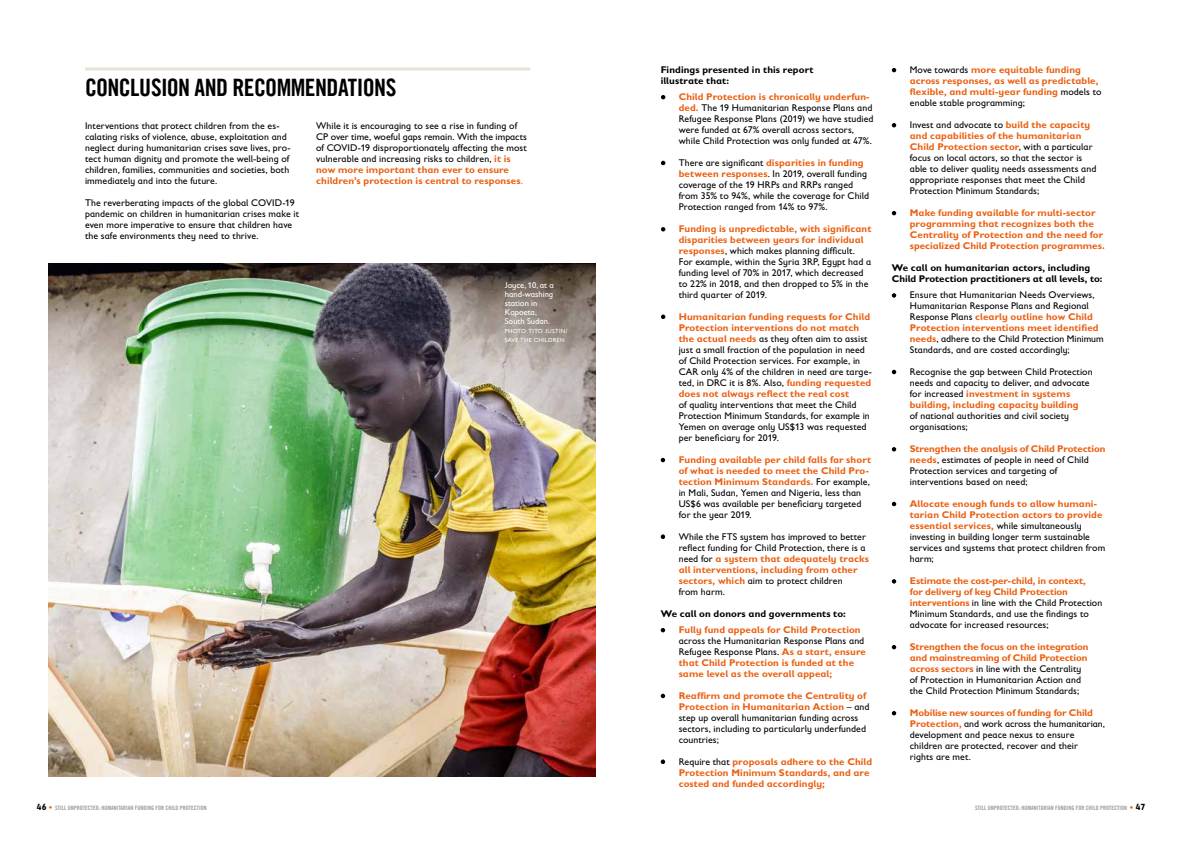
<style>
.page{position:relative;width:1191px;height:842px;background:#fff}
.page>*{position:absolute;margin:0;border:0;box-sizing:border-box;transform-origin:0 0}
.t1{font:24px "Trade Gothic LT Com Bd Cn 20";letter-spacing:-.025em;color:#000}
.t2{font:9.8px/11px "Gill Sans Infant Std";letter-spacing:.01em;color:#000}
.t3{font:700 9.8px/11px "Gill Sans Infant Std";letter-spacing:.01em;color:#eb6012}
.t4{font:700 9.8px/11px "Gill Sans Infant Std";letter-spacing:.01em;color:#000}
.t5{font:8.5px/9px "Gill Sans Infant Std";color:#fff}
.t6{font:6px "Trade Gothic LT Com Bd Cn 20";color:#9d9d9c}
.t7{font:6px/9px "Gill Sans Infant Std";letter-spacing:.05em;color:#fff}
.s1{font-weight:700;color:#eb6012}
.s2{color:#eb6012}
.s3{font-family:"Minion Pro";font-weight:700;font-size:12px;color:#eb6012}
.s4{font-family:"Minion Pro";font-size:12px}
.s5{font-weight:400;color:#000}
.s6{font-family:"Minion Pro";font-weight:400;font-size:12px;color:#000}
.s7{font-family:"Gill Sans Infant Std";font-weight:700;font-size:9px;color:#000}
.s8{font-size:7px;color:#eb6012}
</style>
<div class="page">
<hr style="left:85px;top:67px;width:445px;height:3px;background:#e7e2d3">
<img style="left:48px;top:264px;width:547px;height:513px">
<svg style="left:661px;top:95px;width:4px;height:4px"></svg>
<svg style="left:891px;top:68px;width:5px;height:4px"></svg>
<svg style="left:891px;top:123px;width:5px;height:4px"></svg>
<svg style="left:891px;top:211px;width:5px;height:4px"></svg>
<svg style="left:891px;top:293px;width:5px;height:5px"></svg>
<svg style="left:891px;top:447px;width:5px;height:4px"></svg>
<svg style="left:891px;top:502px;width:5px;height:4px"></svg>
<svg style="left:891px;top:370px;width:5px;height:4px"></svg>
<svg style="left:891px;top:645px;width:5px;height:4px"></svg>
<svg style="left:891px;top:711px;width:5px;height:4px"></svg>
<svg style="left:891px;top:579px;width:5px;height:5px"></svg>
<svg style="left:661px;top:161px;width:4px;height:4px"></svg>
<svg style="left:660px;top:458px;width:5px;height:4px"></svg>
<svg style="left:660px;top:534px;width:5px;height:5px"></svg>
<svg style="left:660px;top:628px;width:5px;height:4px"></svg>
<svg style="left:660px;top:694px;width:5px;height:4px"></svg>
<svg style="left:660px;top:759px;width:5px;height:5px"></svg>
<svg style="left:661px;top:315px;width:4px;height:4px"></svg>
<svg style="left:661px;top:227px;width:4px;height:4px"></svg>
<h1 class="t1" style="left:85px;top:73px;width:313px">CONCLUSION AND RECOMMENDATIONS</h1>
<p class="t2" style="left:85px;top:120px;width:207px">Interventions that protect children from the es&shy;calating risks of violence, abuse, exploitation and neglect during humanitarian crises save lives, pro&shy;tect human dignity and promote the well-being of children, families, communities and societies, both immediately and into the future.</p>
<p class="t2" style="left:85px;top:197px;width:215px">The reverberating impacts of the global COVID-19 pandemic on children in humanitarian crises make it even more imperative to ensure that children have the safe environments they need to thrive.</p>
<p class="t2" style="left:316px;top:120px;width:212px">While it is encouraging to see a rise in funding of CP over time, woeful gaps remain. With the impacts of COVID-19 disproportionately affecting the most vulnerable and increasing risks to children, <span class="s1">it is now more important than ever to ensure children’s protection is central to responses</span><span class="s2">.</span></p>
<p class="t5" style="left:505px;top:280px;width:50px">Joyce, 10, at a hand-washing station in<br>Kapoeta,<br>South Sudan.</p>
<p class="t7" style="left:505px;top:326px;width:64px">PHOTO: TITO JUSTIN/<br>SAVE THE CHILDREN</p>
<p class="t4" style="left:660px;top:64px;width:154px">Findings presented in this report illustrate that:</p>
<p class="t2" style="left:678px;top:91px;width:196px;text-indent:-18px"><span class="s3">•</span> <span class="s1">Child Protection is chronically underfun&shy;ded.</span> The 19 Humanitarian Response Plans and Refugee Response Plans (2019) we have studied were funded at 67% overall across sectors, while Child Protection was only funded at 47%.</p>
<p class="t2" style="left:678px;top:157px;width:192px;text-indent:-18px"><span class="s4">•</span> There are significant <span class="s1">disparities in funding between responses</span>. In 2019, overall funding coverage of the 19 HRPs and RRPs ranged from 35% to 94%, while the coverage for Child Protection ranged from 14% to 97%.</p>
<p class="t2" style="left:678px;top:223px;width:194px;text-indent:-18px"><span class="s3">•</span> <span class="s1">Funding is unpredictable, with significant disparities between years for individual responses</span>, which makes planning difficult.<br>For example, within the Syria 3RP, Egypt had a funding level of 70% in 2017, which decreased to 22% in 2018, and then dropped to 5% in the third quarter of 2019.</p>
<p class="t2" style="left:678px;top:311px;width:195px;text-indent:-18px"><span class="s3">•</span> <span class="s1">Humanitarian funding requests for Child Protection interventions do not match the actual needs</span> as they often aim to assist just a small fraction of the population in need of Child Protection services. For example, in CAR only 4% of the children in need are targe&shy;ted, in DRC it is 8%. Also, <span class="s1">funding requested does not always reflect the real cost</span></p>
<p class="t2" style="left:678px;top:399px;width:193px">of quality interventions that meet the Child Protection Minimum Standards, for example in Yemen on average only US$13 was requested per beneficiary for 2019.</p>
<p class="t2" style="left:678px;top:454px;width:194px;text-indent:-18px"><span class="s3">•</span> <span class="s1">Funding available per child falls far short of what is needed to meet the Child Pro&shy;tection Minimum Standards.</span> For example, in Mali, Sudan, Yemen and Nigeria, less than US$6 was available per beneficiary targeted for the year 2019.</p>
<p class="t2" style="left:678px;top:531px;width:192px;text-indent:-18px"><span class="s4">•</span> While the FTS system has improved to better reflect funding for Child Protection, there is a need for <span class="s1">a system that adequately tracks all interventions, including from other sectors, which</span> aim to protect children<br>from harm.</p>
<p class="t4" style="left:660px;top:608px;width:187px">We call on donors and governments to:</p>
<p class="t3" style="left:678px;top:624px;width:189px;text-indent:-18px"><span class="s4">•</span> Fully fund appeals for Child Protection <span class="s5">across the Humanitarian Response Plans and Refugee Response Plans.</span> As a start, ensure that Child Protection is funded at the same level as the overall appeal;</p>
<p class="t2" style="left:678px;top:690px;width:192px;text-indent:-18px"><span class="s3">•</span> <span class="s1">Reaffirm and promote the Centrality of Protection in Humanitarian Action</span> – and step up overall humanitarian funding across sectors, including to particularly underfunded countries;</p>
<p class="t3" style="left:678px;top:756px;width:195px;text-indent:-18px"><span class="s6">•</span> <span class="s5">Require that</span> proposals adhere to the Child<br>Protection Minimum Standards, and are costed and funded accordingly;</p>
<p class="t3" style="left:909px;top:64px;width:193px;text-indent:-18px"><span class="s6">•</span> <span class="s5">Move towards</span> more equitable funding across responses, as well as predictable, flexible, and multi-year funding <span class="s5">models to enable stable programming;</span></p>
<p class="t2" style="left:909px;top:119px;width:188px;text-indent:-18px"><span class="s4">•</span> Invest and advocate to <span class="s1">build the capacity and capabilities of the humanitarian Child Protection sector</span>, with a particular focus on local actors, so that the sector is able to deliver quality needs assessments and appropriate responses that meet the Child Protection Minimum Standards;</p>
<p class="t3" style="left:909px;top:207px;width:196px;text-indent:-18px"><span class="s4">•</span> Make funding available for multi-sector programming that recognizes both the Centrality of Protection and the need for specialized Child Protection programmes.</p>
<p class="t4" style="left:891px;top:262px;width:212px">We call on humanitarian actors, including<br>Child Protection practitioners at all levels, to:</p>
<p class="t2" style="left:909px;top:289px;width:195px;text-indent:-18px"><span class="s4">•</span> Ensure that Humanitarian Needs Overviews, Humanitarian Response Plans and Regional Response Plans <span class="s1">clearly outline how Child Protection interventions meet identified needs</span>, adhere to the Child Protection Minimum Standards, and are costed accordingly;</p>
<p class="t2" style="left:909px;top:366px;width:184px;text-indent:-18px"><span class="s4">•</span> Recognise the gap between Child Protection needs and capacity to deliver, and advocate for increased <span class="s1">investment in systems building, including capacity building</span></p>
<p class="t2" style="left:909px;top:410px;width:161px">of national authorities and civil society organisations;</p>
<p class="t2" style="left:909px;top:443px;width:197px;text-indent:-18px"><span class="s3">•</span> <span class="s1">Strengthen the analysis of Child Protection needs</span>, estimates of people in need of Child Protection services and targeting of interventions based on need;</p>
<p class="t2" style="left:909px;top:498px;width:197px;text-indent:-18px"><span class="s3">•</span> <span class="s1">Allocate enough funds to allow humani&shy;tarian Child Protection actors to provide essential services,</span> while simultaneously investing in building longer term sustainable services and systems that protect children from harm;</p>
<p class="t2" style="left:909px;top:575px;width:194px;text-indent:-18px"><span class="s3">•</span> <span class="s1">Estimate the cost-per-child, in context,<br>for delivery of key Child Protection interventions</span> in line with the Child Protection Minimum Standards, and use the findings to advocate for increased resources;</p>
<p class="t2" style="left:909px;top:641px;width:180px;text-indent:-18px"><span class="s3">•</span> <span class="s1">Strengthen the focus on the integration and mainstreaming of Child Protection across sectors</span> in line with the Centrality of Protection in Humanitarian Action and the Child Protection Minimum Standards;</p>
<p class="t2" style="left:909px;top:707px;width:197px;text-indent:-18px"><span class="s3">•</span> <span class="s1">Mobilise new sources of funding for Child Protection,</span> and work across the humanitarian, development and peace nexus to ensure children are protected, recover and their<br>rights are met.</p>
<p class="t6" style="left:37px;top:804px;width:172px"><span class="s7">46</span> <span class="s8">•</span> STILL UNPROTECTED: HUMANITARIAN FUNDING FOR CHILD PROTECTION</p>
<p class="t6" style="left:975px;top:804px;width:172px">STILL UNPROTECTED: HUMANITARIAN FUNDING FOR CHILD PROTECTION <span class="s8">•</span> <span class="s7">47</span></p>
</div>
